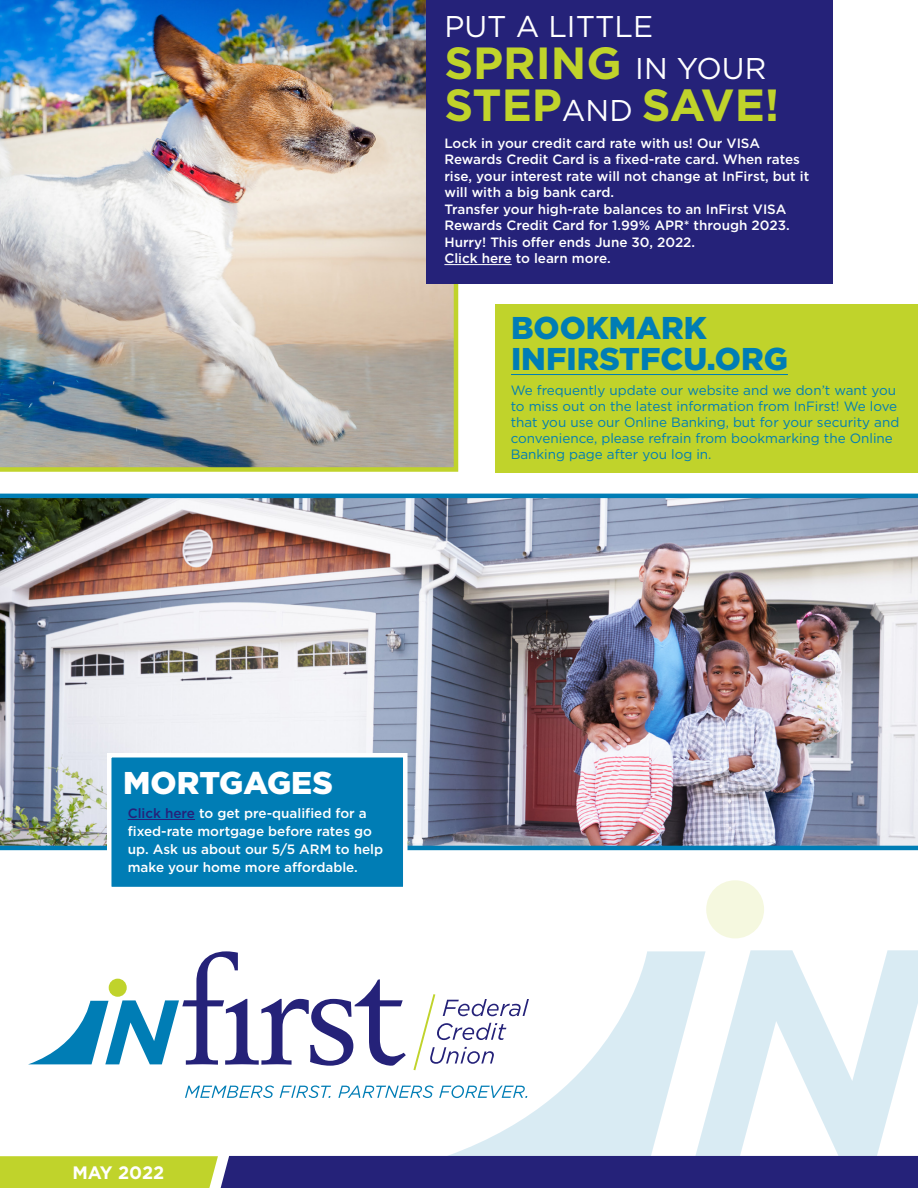
<style>
.page{position:relative;width:918px;height:1188px;background:#fff}
.page>*{position:absolute;margin:0;border:0;box-sizing:border-box;transform-origin:0 0}
.Green_Headline{font:700 45px/42px "Gotham";color:#c0d32b}
.Heading{font:900 31.5px/31.5px "Gotham";color:#007db5}
.Heading-2{font:900 31.5px "Gotham";color:#fff}
.Green_Headline-2{font:30px "Gotham";color:#fff}
.Body{font:700 18px "Gotham";color:#fff}
.Heading-3{font:500 13.5px/16.5px "Gotham";color:#fff}
.Heading-4{font:13.5px/16.2px "Gotham";color:#007db5}
.s1{font-weight:400;font-size:30px;color:#fff}
.s2{color:#252279}
</style>
<div class="page">
<img style="left:0;top:494px;width:918px;height:356px">
<img style="left:378px;top:661px;width:35px;height:16px">
<img style="left:0;top:0;width:459px;height:472px">
<svg style="left:447px;top:951px;width:248px;height:205px"></svg>
<svg style="left:695px;top:950px;width:223px;height:206px;fill:#d9ebf3"></svg>
<div style="left:706px;top:880px;width:58px;height:58px;background:#f5f8df;border-radius:50%"></div>
<svg style="left:28px;top:951px;width:378px;height:115px"></svg>
<div style="left:109px;top:979px;width:18px;height:18px;background:#c0d32b;border-radius:50%"></div>
<svg style="left:185px;top:1085px;width:89px;height:13px"></svg>
<svg style="left:280px;top:1085px;width:51px;height:13px"></svg>
<svg style="left:338px;top:1085px;width:189px;height:13px"></svg>
<svg style="left:413px;top:992px;width:116px;height:80px"></svg>
<svg style="left:0;top:1156px;width:918px;height:32px;background:#4b4d68"></svg>
<div style="left:495px;top:304px;width:423px;height:169px;background:#c0d32b"></div>
<div style="left:107px;top:753px;width:301px;height:138px;background:#007db5;border:4px solid #fff"></div>
<hr style="left:128px;top:819px;width:67px;height:1px;background:#252279">
<hr style="left:511px;top:374px;width:277px;height:1px;background:#007db5">
<div style="left:427px;top:0;width:406px;height:284px;background:#252279"></div>
<hr style="left:444px;top:264px;width:68px;height:1px;background:#fff">
<p class="Green_Headline-2" style="left:444px;top:7px;width:210px">PUT A LITTLE</p>
<p class="Green_Headline" style="left:444px;top:41px;width:337px">SPRING <span class="s1">IN YOUR<br></span>STEP<span class="s1">AND</span> SAVE!</p>
<p class="Heading-3" style="left:444px;top:135px;width:366px">Lock in your credit card rate with us! Our VISA Rewards Credit Card is a fixed-rate card. When rates rise, your interest rate will not change at InFirst, but it will with a big bank card.</p>
<p class="Heading-3" style="left:444px;top:201px;width:347px">Transfer your high-rate balances to an InFirst VISA Rewards Credit Card for 1.99% APR* through 2023.<br>Hurry! This offer ends June 30, 2022.<br>Click here to learn more.</p>
<p class="Heading" style="left:511px;top:311px;width:278px">BOOKMARK<br>INFIRSTFCU.ORG</p>
<p class="Heading-4" style="left:511px;top:382px;width:390px">We frequently update our website and we don’t want you to miss out on the latest information from InFirst! We love that you use our Online Banking, but for your security and convenience, please refrain from bookmarking the Online Banking page after you log in.</p>
<p class="Heading-2" style="left:123px;top:765px;width:211px">MORTGAGES</p>
<p class="Heading-3" style="left:128px;top:804px;width:257px;line-height:18px"><span class="s2">Click here</span> to get pre-qualified for a fixed-rate mortgage before rates go up. Ask us about our 5/5 ARM to help make your home more affordable.</p>
<p class="Body" style="left:72px;top:1162px;width:93px">MAY 2022</p>
</div>
